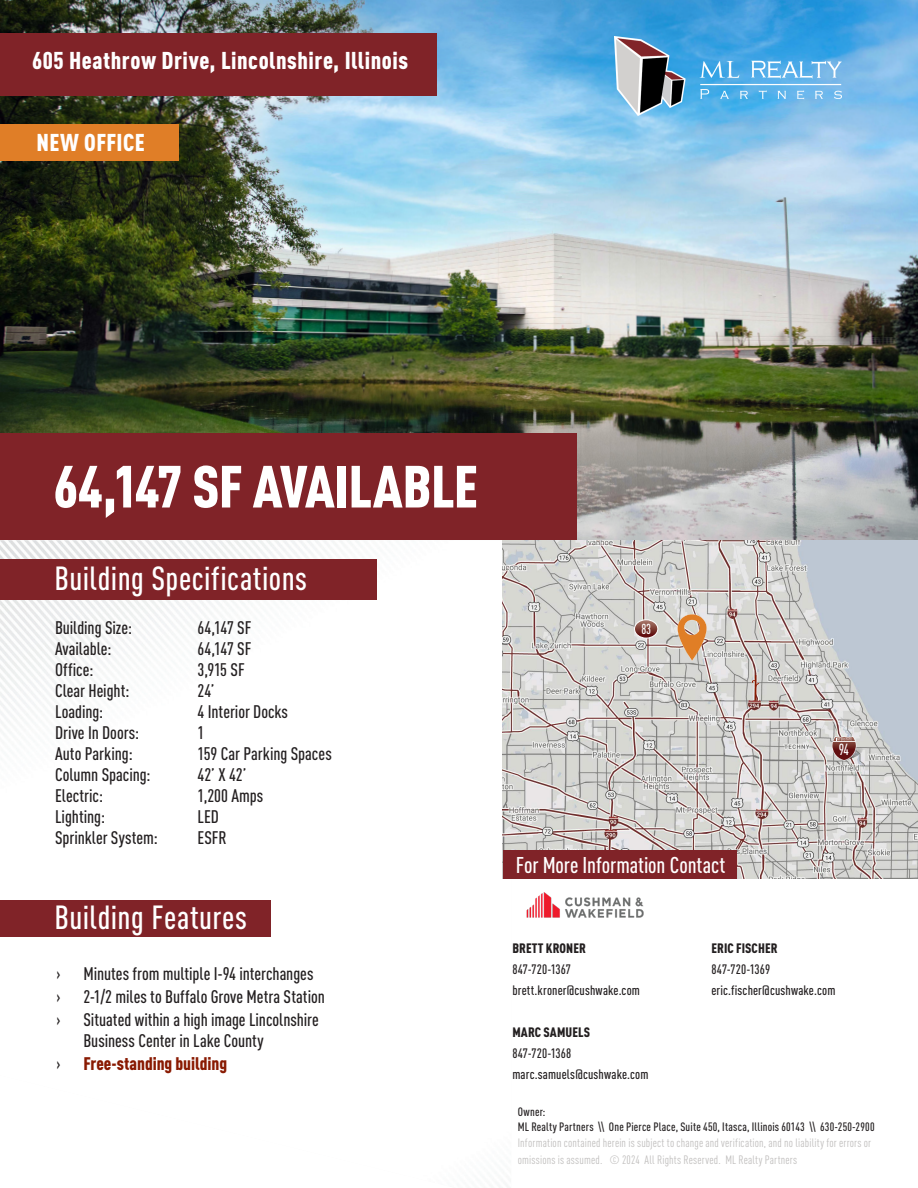
<style>
.page{position:relative;width:918px;height:1188px;background:#fff}
.page>*{position:absolute;margin:0;border:0;box-sizing:border-box;transform-origin:0 0}
.t1{font:900 58.5px "DIN Cond";letter-spacing:-.015em;color:#fff}
.t2{font:500 33px "DIN Cond";letter-spacing:.015em;color:#fff}
.t3{font:900 24px "DIN Cond";letter-spacing:.02em;color:#fff}
.t4{font:500 22.5px "DIN Cond";letter-spacing:-.005em;color:#fff}
.t5{font:500 18px/21px "DIN Cond";color:#231f20}
.t6{font:900 18px "DIN Cond";letter-spacing:-.005em;color:#891a02}
.t7{font:500 15.9px "DIN Cond";color:#fff;scale:.9 1}
.t8{font:500 14.25px "DIN Cond";color:#fff;scale:.9 1}
.t9{font:500 13.5px/21px "DIN Cond";letter-spacing:.01em;color:#231f20}
.t10{font:900 13.5px "DIN Cond";letter-spacing:.005em;color:#231f20}
.t11{font:12px/16.5px "DIN Cond";letter-spacing:.015em;color:#bfbdbc}
.t12{font:500 12px "DIN Cond";letter-spacing:.02em;color:#231f20}
.s1{font-weight:900}
</style>
<div class="page">
<img style="left:0;top:540px;width:508px;height:647px">
<img style="left:0;top:0;width:918px;height:540px">
<div style="left:0;top:433px;width:577px;height:107px;background:#802328"></div>
<div style="left:0;top:559px;width:377px;height:40px;background:#802328"></div>
<div style="left:0;top:900px;width:271px;height:37px;background:#802328"></div>
<img style="left:503px;top:540px;width:415px;height:339px">
<svg style="left:635px;top:620px;width:23px;height:18px"></svg>
<div style="left:634px;top:619px;width:24px;height:19px;border:1px solid #fff;border-radius:50%"></div>
<svg style="left:832px;top:736px;width:31px;height:25px"></svg>
<svg style="left:677px;top:614px;width:30px;height:47px"></svg>
<svg style="left:751px;top:675px;width:10px;height:25px"></svg>
<div style="left:503px;top:850px;width:234px;height:29px;background:#802328"></div>
<div style="left:0;top:33px;width:436px;height:63px;background:#802328"></div>
<img style="left:615px;top:36px;width:226px;height:80px">
<img style="left:526px;top:892px;width:118px;height:26px">
<div style="left:0;top:124px;width:178px;height:36px;background:#e07e27"></div>
<p class="t3" style="left:32px;top:46px;width:377px">605 Heathrow Drive, Lincolnshire, Illinois</p>
<p class="t3" style="left:36px;top:128px;width:110px">NEW OFFICE</p>
<p class="t1" style="left:53px;top:450px;width:426px">64,147 SF AVAILABLE</p>
<p class="t2" style="left:55px;top:559px;width:254px">Building Specifications</p>
<p class="t5" style="left:55px;top:616px;width:79px">Building Size:</p>
<p class="t5" style="left:198px;top:616px;width:55px">64,147 SF</p>
<p class="t5" style="left:55px;top:637px;width:58px">Available:</p>
<p class="t5" style="left:198px;top:637px;width:55px">64,147 SF</p>
<p class="t5" style="left:55px;top:658px;width:40px">Office:</p>
<p class="t5" style="left:198px;top:658px;width:49px">3,915 SF</p>
<p class="t5" style="left:55px;top:679px;width:76px">Clear Height:</p>
<p class="t5" style="left:198px;top:679px;width:18px">24’</p>
<p class="t5" style="left:55px;top:700px;width:50px">Loading:</p>
<p class="t5" style="left:198px;top:700px;width:92px">4 Interior Docks</p>
<p class="t5" style="left:55px;top:721px;width:86px">Drive In Doors:</p>
<p class="t5" style="left:198px;top:721px;width:8px">1</p>
<p class="t5" style="left:55px;top:742px;width:79px">Auto Parking:</p>
<p class="t5" style="left:198px;top:742px;width:136px">159 Car Parking Spaces</p>
<p class="t5" style="left:55px;top:763px;width:97px">Column Spacing:</p>
<p class="t5" style="left:198px;top:763px;width:50px">42’ X 42’</p>
<p class="t5" style="left:55px;top:784px;width:50px">Electric:</p>
<p class="t5" style="left:198px;top:784px;width:67px">1,200 Amps</p>
<p class="t5" style="left:55px;top:805px;width:51px">Lighting:</p>
<p class="t5" style="left:198px;top:805px;width:23px">LED</p>
<p class="t5" style="left:55px;top:826px;width:104px">Sprinkler System:</p>
<p class="t5" style="left:198px;top:826px;width:31px">ESFR</p>
<p class="t2" style="left:55px;top:897px;width:194px">Building Features</p>
<p class="t5" style="left:56px;top:962px;width:6px">›</p>
<p class="t5" style="left:83px;top:962px;width:232px">Minutes from multiple I-94 interchanges</p>
<p class="t5" style="left:56px;top:986px;width:6px">›</p>
<p class="t5" style="left:83px;top:986px;width:243px">2-1/2 miles to Buffalo Grove Metra Station</p>
<p class="t5" style="left:56px;top:1009px;width:6px">›</p>
<p class="t5" style="left:83px;top:1009px;width:237px">Situated within a high image Lincolnshire<br>Business Center in Lake County</p>
<p class="t5" style="left:56px;top:1053px;width:6px">›</p>
<p class="t6" style="left:83px;top:1053px;width:145px">Free-standing building</p>
<p class="t8" style="left:641px;top:620px;width:12px">83</p>
<p class="t4" style="left:516px;top:852px;width:211px">For More Information Contact</p>
<p class="t7" style="left:839px;top:740px;width:13px">94</p>
<p class="t9" style="left:512px;top:938px;width:129px"><span class="s1">BRETT KRONER<br></span>847-720-1367 brett.kroner@cushwake.com</p>
<p class="t10" style="left:512px;top:1024px;width:79px">MARC SAMUELS</p>
<p class="t9" style="left:512px;top:1043px;width:60px">847-720-1368</p>
<p class="t9" style="left:512px;top:1064px;width:138px">marc.samuels@cushwake.com</p>
<p class="t10" style="left:712px;top:940px;width:68px">ERIC FISCHER</p>
<p class="t9" style="left:712px;top:959px;width:60px">847-720-1369</p>
<p class="t9" style="left:712px;top:980px;width:125px">eric.fischer@cushwake.com</p>
<p class="t12" style="left:518px;top:1104px;width:29px">Owner:</p>
<p class="t12" style="left:518px;top:1119px;width:358px">ML Realty Partners \\ One Pierce Place, Suite 450, Itasca, Illinois 60143 \\ 630-250-2900</p>
<p class="t11" style="left:518px;top:1134px;width:355px">Information contained herein is subject to change and verification, and no liability for errors or omissions is assumed. © 2024 All Rights Reserved. ML Realty Partners</p>
</div>
